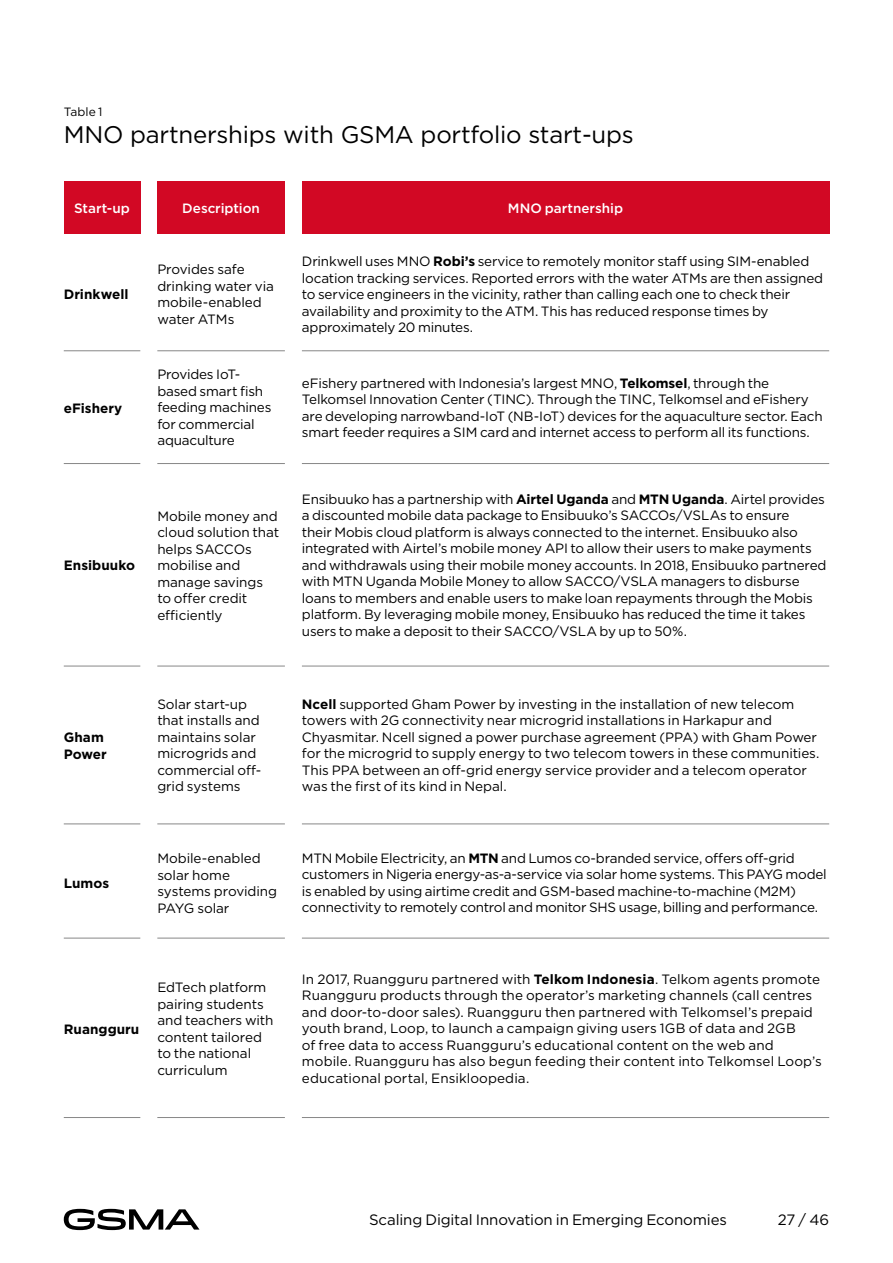
<style>
.page{position:relative;width:893px;height:1263px;background:#fff}
.page>*{position:absolute;margin:0;border:0;box-sizing:border-box;transform-origin:0 0}
.t1{font:24px "Gotham";letter-spacing:-.01em;color:#000}
.t2{font:15px "Gotham";letter-spacing:-.01em;color:#000}
.t3{font:13.5px/16.5px "Gotham";letter-spacing:-.01em;color:#000}
.t4{font:700 13.5px/16.5px "Gotham";color:#000}
.t5{font:500 13.5px "Gotham";color:#fff}
.t6{font:12px "Gotham";color:#000}
.s1{font-weight:700}
</style>
<div class="page">
<svg style="left:64px;top:1209px;width:135px;height:21px"></svg>
<div style="left:157px;top:181px;width:128px;height:53px;background:#d20824"></div>
<div style="left:302px;top:181px;width:527px;height:53px;background:#d20824"></div>
<div style="left:64px;top:181px;width:76px;height:53px;background:#d20824"></div>
<hr style="left:157px;top:350px;width:128px;height:1px;background:#878787">
<hr style="left:302px;top:350px;width:527px;height:1px;background:#878787">
<hr style="left:64px;top:350px;width:76px;height:1px;background:#878787">
<hr style="left:157px;top:463px;width:128px;height:1px;background:#878787">
<hr style="left:302px;top:463px;width:527px;height:1px;background:#878787">
<hr style="left:64px;top:463px;width:76px;height:1px;background:#878787">
<hr style="left:157px;top:666px;width:128px;height:1px;background:#878787">
<hr style="left:302px;top:666px;width:527px;height:1px;background:#878787">
<hr style="left:64px;top:666px;width:76px;height:1px;background:#878787">
<hr style="left:157px;top:823px;width:128px;height:1px;background:#878787">
<hr style="left:302px;top:823px;width:527px;height:1px;background:#878787">
<hr style="left:64px;top:823px;width:76px;height:1px;background:#878787">
<hr style="left:157px;top:938px;width:128px;height:1px;background:#878787">
<hr style="left:302px;top:938px;width:527px;height:1px;background:#878787">
<hr style="left:64px;top:938px;width:76px;height:1px;background:#878787">
<hr style="left:157px;top:1117px;width:128px;height:1px;background:#878787">
<hr style="left:302px;top:1117px;width:527px;height:1px;background:#878787">
<hr style="left:64px;top:1117px;width:76px;height:1px;background:#878787">
<p class="t6" style="left:64px;top:104px;width:40px">Table 1</p>
<h1 class="t1" style="left:64px;top:120px;width:571px">MNO partnerships with GSMA portfolio start-ups</h1>
<p class="t5" style="left:74px;top:199px;width:57px">Start-up</p>
<p class="t5" style="left:182px;top:199px;width:79px">Description</p>
<p class="t5" style="left:508px;top:199px;width:117px">MNO partnership</p>
<p class="t4" style="left:64px;top:286px;width:66px">Drinkwell</p>
<p class="t4" style="left:64px;top:399px;width:60px">eFishery</p>
<p class="t3" style="left:157px;top:261px;width:118px">Provides safe drinking water via mobile-enabled water ATMs</p>
<p class="t3" style="left:157px;top:366px;width:116px">Provides IoT&shy;based smart fish feeding machines for commercial aquaculture</p>
<p class="t4" style="left:64px;top:557px;width:73px">Ensibuuko</p>
<p class="t3" style="left:157px;top:507px;width:123px">Mobile money and cloud solution that helps SACCOs mobilise and manage savings to offer credit efficiently</p>
<p class="t3" style="left:302px;top:253px;width:523px">Drinkwell uses MNO <span class="s1">Robi’s</span> service to remotely monitor staff using SIM-enabled location tracking services. Reported errors with the water ATMs are then assigned to service engineers in the vicinity, rather than calling each one to check their availability and proximity to the ATM. This has reduced response times by approximately 20 minutes.</p>
<p class="t3" style="left:302px;top:374px;width:522px">eFishery partnered with Indonesia’s largest MNO, <span class="s1">Telkomsel</span>, through the Telkomsel Innovation Center (TINC). Through the TINC, Telkomsel and eFishery are developing narrowband-IoT (NB-IoT) devices for the aquaculture sector. Each smart feeder requires a SIM card and internet access to perform all its functions.</p>
<p class="t3" style="left:302px;top:491px;width:526px">Ensibuuko has a partnership with <span class="s1">Airtel Uganda</span> and <span class="s1">MTN Uganda</span>. Airtel provides a discounted mobile data package to Ensibuuko’s SACCOs/VSLAs to ensure<br>their Mobis cloud platform is always connected to the internet. Ensibuuko also integrated with Airtel’s mobile money API to allow their users to make payments and withdrawals using their mobile money accounts. In 2018, Ensibuuko partnered with MTN Uganda Mobile Money to allow SACCO/VSLA managers to disburse loans to members and enable users to make loan repayments through the Mobis platform. By leveraging mobile money, Ensibuuko has reduced the time it takes users to make a deposit to their SACCO/VSLA by up to 50%.</p>
<p class="t4" style="left:64px;top:729px;width:45px">Gham<br>Power</p>
<p class="t4" style="left:64px;top:875px;width:47px">Lumos</p>
<p class="t3" style="left:157px;top:695px;width:106px">Solar start-up that installs and maintains solar microgrids and commercial off&shy;grid systems</p>
<p class="t3" style="left:157px;top:850px;width:121px">Mobile-enabled solar home systems providing<br>PAYG solar</p>
<p class="t4" style="left:64px;top:1020px;width:77px">Ruangguru</p>
<p class="t3" style="left:157px;top:979px;width:118px">EdTech platform pairing students and teachers with content tailored to the national curriculum</p>
<p class="t3" style="left:302px;top:695px;width:519px"><span class="s1">Ncell</span> supported Gham Power by investing in the installation of new telecom towers with 2G connectivity near microgrid installations in Harkapur and Chyasmitar. Ncell signed a power purchase agreement (PPA) with Gham Power for the microgrid to supply energy to two telecom towers in these communities.<br>This PPA between an off-grid energy service provider and a telecom operator was the first of its kind in Nepal.</p>
<p class="t3" style="left:302px;top:850px;width:526px">MTN Mobile Electricity, an <span class="s1">MTN</span> and Lumos co-branded service, offers off-grid customers in Nigeria energy-as-a-service via solar home systems. This PAYG model is enabled by using airtime credit and GSM-based machine-to-machine (M2M) connectivity to remotely control and monitor SHS usage, billing and performance.</p>
<p class="t3" style="left:302px;top:970px;width:521px">In 2017, Ruangguru partnered with <span class="s1">Telkom Indonesia</span>. Telkom agents promote Ruangguru products through the operator’s marketing channels (call centres and door-to-door sales). Ruangguru then partnered with Telkomsel’s prepaid youth brand, Loop, to launch a campaign giving users 1GB of data and 2GB<br>of free data to access Ruangguru’s educational content on the web and mobile. Ruangguru has also begun feeding their content into Telkomsel Loop’s educational portal, Ensikloopedia.</p>
<p class="t2" style="left:369px;top:1210px;width:359px">Scaling Digital Innovation in Emerging Economies</p>
<p class="t2" style="left:778px;top:1210px;width:53px">27 / 46</p>
</div>
